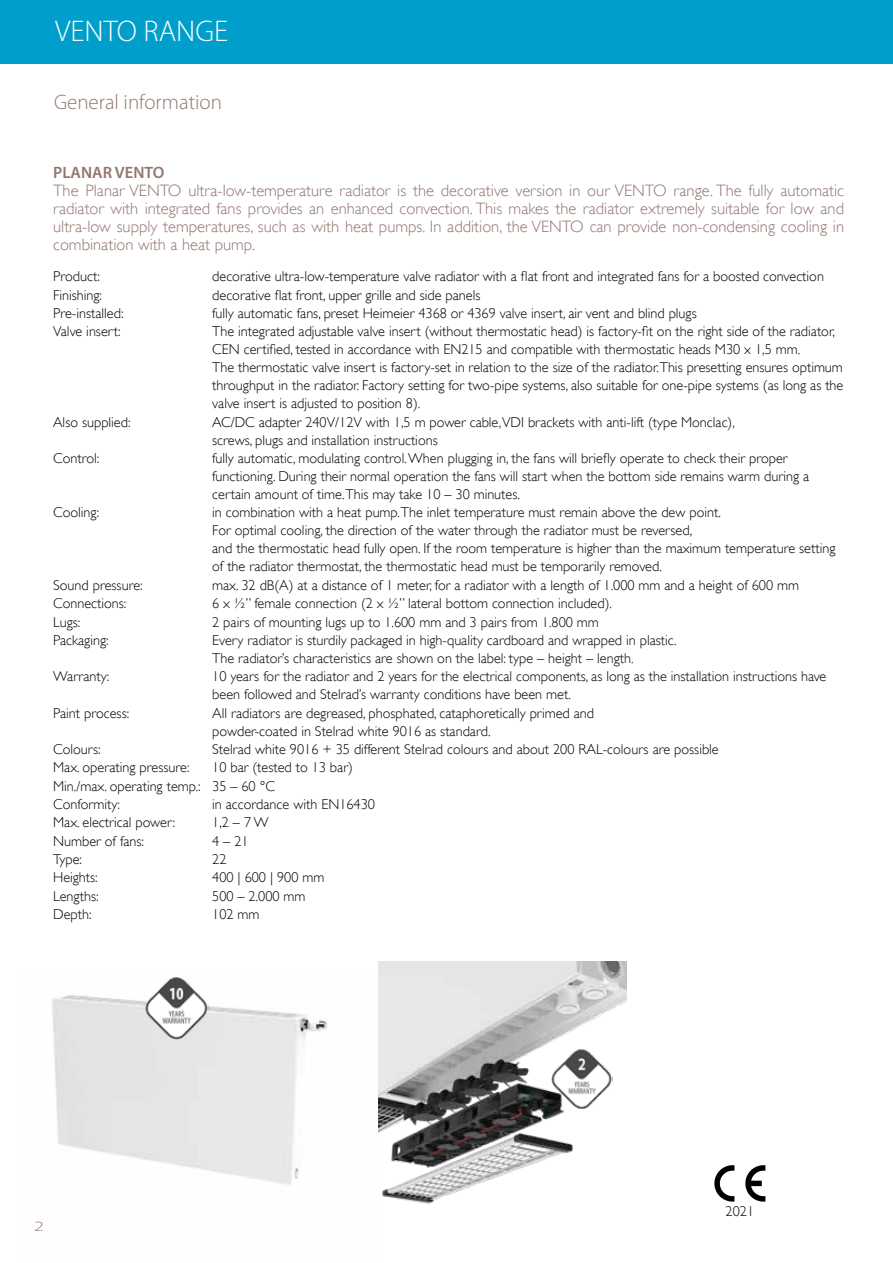
<style>
.page{position:relative;width:893px;height:1263px;background:#fff}
.page>*{position:absolute;margin:0;border:0;box-sizing:border-box;transform-origin:0 0}
.t1{font:300 30px "Myriad Pro";color:#fff}
.t2{font:300 21px "Myriad Pro";color:#92766f}
.t3{font:300 16.5px/18px "Gill Sans";color:#92766f;text-align:justify}
.t4{font:600 16.5px "Myriad Pro";color:#92766f}
.t5{font:300 14.25px/18px "Gill Sans";color:#000}
.t6{font:300 14.25px "Myriad Pro";color:#92766f;scale:1.4 1}
</style>
<div class="page">
<img style="left:52px;top:995px;width:276px;height:190px">
<img style="left:378px;top:962px;width:249px;height:242px">
<svg style="left:745px;top:1165px;width:20px;height:36px"></svg>
<svg style="left:714px;top:1165px;width:20px;height:36px"></svg>
<div style="left:0;top:0;width:893px;height:64px;background:#009ecb"></div>
<img style="left:551px;top:1047px;width:61px;height:64px">
<img style="left:145px;top:977px;width:64px;height:62px">
<h1 class="t1" style="left:55px;top:13px;width:174px">VENTO RANGE</h1>
<h2 class="t2" style="left:54px;top:90px;width:169px">General information</h2>
<p class="t4" style="left:53px;top:162px;width:113px">PLANAR VENTO</p>
<p class="t3" style="left:53px;top:182px;width:792px">The Planar VENTO ultra-low-temperature radiator is the decorative version in our VENTO range. The fully automatic radiator with integrated fans provides an enhanced convection. This makes the radiator extremely suitable for low and ultra-low supply temperatures, such as with heat pumps. In addition, the VENTO can provide non-condensing cooling in combination with a heat pump.</p>
<p class="t5" style="left:53px;top:267px;width:48px">Product:</p>
<p class="t5" style="left:212px;top:267px;width:613px">decorative ultra-low-temperature valve radiator with a flat front and integrated fans for a boosted convection</p>
<p class="t5" style="left:53px;top:286px;width:50px">Finishing:</p>
<p class="t5" style="left:212px;top:286px;width:270px">decorative flat front, upper grille and side panels</p>
<p class="t5" style="left:53px;top:304px;width:72px">Pre-installed:</p>
<p class="t5" style="left:212px;top:304px;width:486px">fully automatic fans, preset Heimeier 4368 or 4369 valve insert, air vent and blind plugs</p>
<p class="t5" style="left:53px;top:323px;width:69px">Valve insert:</p>
<p class="t5" style="left:212px;top:323px;width:633px">The integrated adjustable valve insert (without thermostatic head) is factory-fit on the right side of the radiator, CEN certified, tested in accordance with EN215 and compatible with thermostatic heads M30 x 1,5 mm.<br>The thermostatic valve insert is factory-set in relation to the size of the radiator.This presetting ensures optimum throughput in the radiator. Factory setting for two-pipe systems, also suitable for one-pipe systems (as long as the valve insert is adjusted to position 8).</p>
<p class="t5" style="left:53px;top:413px;width:79px">Also supplied:</p>
<p class="t5" style="left:212px;top:413px;width:524px">AC/DC adapter 240V/12V with 1,5 m power cable,VDI brackets with anti-lift (type Monclac), screws, plugs and installation instructions</p>
<p class="t5" style="left:53px;top:449px;width:48px">Control:</p>
<p class="t5" style="left:212px;top:449px;width:598px">fully automatic, modulating control. When plugging in, the fans will briefly operate to check their proper functioning. During their normal operation the fans will start when the bottom side remains warm during a certain amount of time.This may take 10 – 30 minutes.</p>
<p class="t5" style="left:53px;top:504px;width:48px">Cooling:</p>
<p class="t5" style="left:212px;top:504px;width:625px">in combination with a heat pump.The inlet temperature must remain above the dew point.<br>For optimal cooling, the direction of the water through the radiator must be reversed,<br>and the thermostatic head fully open. If the room temperature is higher than the maximum temperature setting of the radiator thermostat, the thermostatic head must be temporarily removed.</p>
<p class="t5" style="left:53px;top:576px;width:91px">Sound pressure:</p>
<p class="t5" style="left:212px;top:576px;width:588px">max. 32 dB(A) at a distance of 1 meter, for a radiator with a length of 1.000 mm and a height of 600 mm</p>
<p class="t5" style="left:53px;top:594px;width:75px">Connections:</p>
<p class="t5" style="left:212px;top:594px;width:401px">6 x ½” female connection (2 x ½” lateral bottom connection included).</p>
<p class="t5" style="left:53px;top:613px;width:29px">Lugs:</p>
<p class="t5" style="left:212px;top:613px;width:388px">2 pairs of mounting lugs up to 1.600 mm and 3 pairs from 1.800 mm</p>
<p class="t5" style="left:53px;top:631px;width:57px">Packaging:</p>
<p class="t5" style="left:212px;top:631px;width:466px">Every radiator is sturdily packaged in high-quality cardboard and wrapped in plastic.<br>The radiator’s characteristics are shown on the label: type – height – length.</p>
<p class="t5" style="left:53px;top:667px;width:58px">Warranty:</p>
<p class="t5" style="left:212px;top:667px;width:616px">10 years for the radiator and 2 years for the electrical components, as long as the installation instructions have been followed and Stelrad’s warranty conditions have been met.</p>
<p class="t5" style="left:53px;top:704px;width:78px">Paint process:</p>
<p class="t5" style="left:212px;top:704px;width:383px">All radiators are degreased, phosphated, cataphoretically primed and powder-coated in Stelrad white 9016 as standard.</p>
<p class="t5" style="left:53px;top:740px;width:49px">Colours:</p>
<p class="t5" style="left:212px;top:740px;width:508px">Stelrad white 9016 + 35 different Stelrad colours and about 200 RAL-colours are possible</p>
<p class="t5" style="left:53px;top:758px;width:138px">Max. operating pressure:</p>
<p class="t5" style="left:53px;top:758px;width:301px;text-indent:159px">10 bar (tested to 13 bar)<br>Min./max. operating temp.: 35 – 60 °C<br>Conformity:</p>
<p class="t5" style="left:212px;top:795px;width:164px">in accordance with EN16430</p>
<p class="t5" style="left:53px;top:813px;width:124px">Max. electrical power:</p>
<p class="t5" style="left:212px;top:813px;width:58px">1,2 – 7 W</p>
<p class="t5" style="left:53px;top:832px;width:92px">Number of fans:</p>
<p class="t5" style="left:212px;top:832px;width:38px">4 – 21</p>
<p class="t5" style="left:53px;top:850px;width:31px">Type:</p>
<p class="t5" style="left:212px;top:850px;width:16px">22</p>
<p class="t5" style="left:53px;top:869px;width:46px">Heights:</p>
<p class="t5" style="left:212px;top:869px;width:114px">400 | 600 | 900 mm</p>
<p class="t5" style="left:53px;top:887px;width:47px">Lengths:</p>
<p class="t5" style="left:212px;top:887px;width:95px">500 – 2.000 mm</p>
<p class="t5" style="left:53px;top:905px;width:40px">Depth:</p>
<p class="t5" style="left:212px;top:905px;width:49px">102 mm</p>
<p class="t6" style="left:34px;top:1218px;width:8px">2</p>
<p class="t5" style="left:726px;top:1202px;width:30px">2021</p>
</div>
